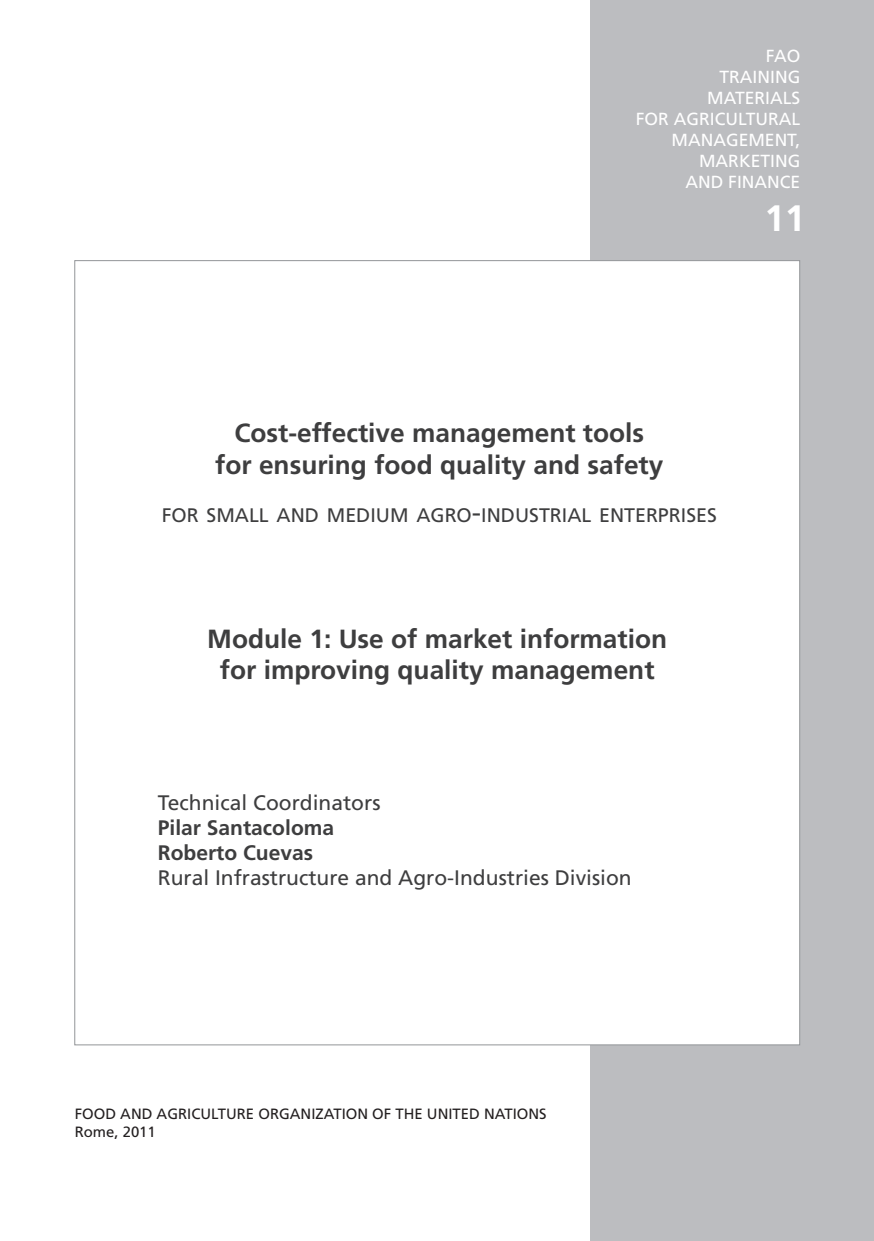
<style>
.page{position:relative;width:874px;height:1241px;background:#fff}
.page>*{position:absolute;margin:0;border:0;box-sizing:border-box;transform-origin:0 0}
.t1{font:700 36.75px "Frutiger LT Std";color:#fff}
.t2{font:700 26.25px/31.5px "Frutiger LT Std";color:#3e3e3f;text-align:center}
.t3{font:21px "Frutiger LT Std";color:#3e3e3f}
.t4{font:700 21px/25.2px "Frutiger LT Std";color:#3e3e3f}
.t5{font:19.6px "Frutiger LT Std";color:#3e3e3f}
.t6{font:17.5px/21px "Frutiger LT Std";color:#fff;text-align:right}
.t7{font:14.88px/17.8px "Frutiger LT Std";color:#231f20}
.s1{font-size:28px}
</style>
<div class="page">
<div style="left:590px;top:0;width:283px;height:1240px;background:#bcbdc0"></div>
<div style="left:74px;top:260px;width:725px;height:785px;background:#fff;border:1px solid #939598"></div>
<p class="t6" style="left:635px;top:46px;width:166px">FAO<br>TRAINING<br>MATERIALS<br>FOR AGRICULTURAL<br>MANAGEMENT,<br>MARKETING<br>AND FINANCE</p>
<h1 class="t1" style="left:764px;top:196px;width:42px">11</h1>
<p class="t2" style="left:215px;top:417px;width:449px">Cost-effective management tools for ensuring food quality and safety</p>
<p class="t5" style="left:162px;top:503px;width:556px">FOR SMALL AND MEDIUM AGRO<span class="s1">-</span>INDUSTRIAL ENTERPRISES</p>
<p class="t2" style="left:207px;top:623px;width:461px">Module 1: Use of market information for improving quality management</p>
<p class="t3" style="left:158px;top:790px;width:224px">Technical Coordinators</p>
<p class="t4" style="left:158px;top:815px;width:178px">Pilar Santacoloma<br>Roberto Cuevas</p>
<p class="t3" style="left:158px;top:865px;width:475px">Rural Infrastructure and Agro-Industries Division</p>
<p class="t7" style="left:75px;top:1104px;width:473px">FOOD AND AGRICULTURE ORGANIZATION OF THE UNITED NATIONS<br>Rome, 2011</p>
</div>
